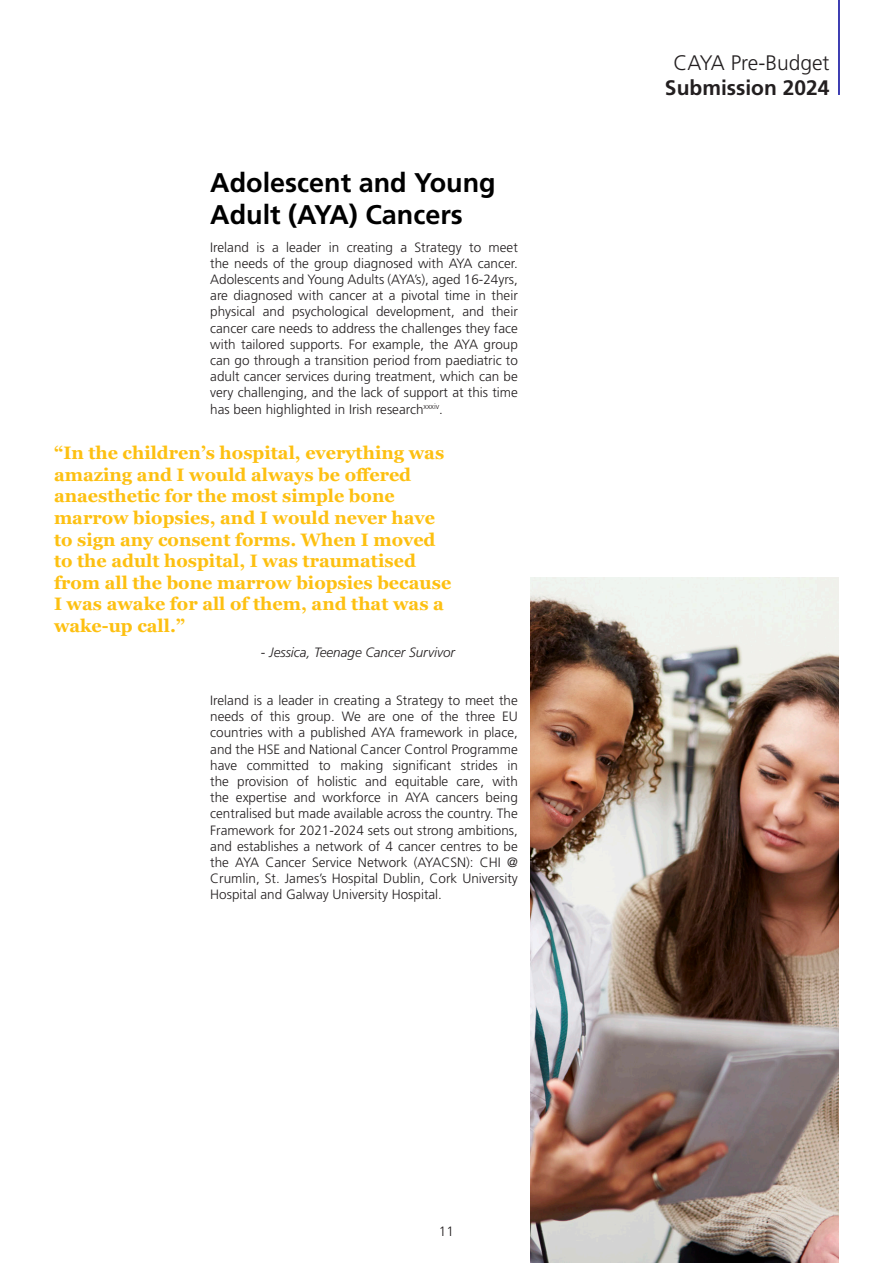
<style>
.page{position:relative;width:893px;height:1263px;background:#fff}
.page>*{position:absolute;margin:0;border:0;box-sizing:border-box;transform-origin:0 0}
.subheader{font:700 27px/32.4px "Frutiger LT Std";color:#000}
.t1{font:300 21px "Frutiger LT Std";color:#231f20}
.t2{font:700 21px "Frutiger LT Std";color:#231f20}
.subsubheader{font:700 18px/21.6px "Georgia";color:#fdc011}
.body{font:300 13.5px/16.2px "Frutiger LT Std";color:#231f20;text-align:justify}
.subsubheader-2{font:italic 300 13.5px "Frutiger LT Std";color:#231f20}
</style>
<div class="page">
<hr style="left:838px;top:0;width:2px;height:95px;background:#009">
<img style="left:531px;top:578px;width:307px;height:684px">
<p class="subheader" style="left:210px;top:166px;width:287px">Adolescent and Young<br>Adult (AYA) Cancers</p>
<p class="body" style="left:210px;top:239px;width:309px">Ireland is a leader in creating a Strategy to meet the needs of the group diagnosed with AYA cancer.<br>Adolescents and Young Adults (AYA’s), aged 16-24yrs, are diagnosed with cancer at a pivotal time in their physical and psychological development, and their cancer care needs to address the challenges they face with tailored supports. For example, the AYA group can go through a transition period from paediatric to adult cancer services during treatment, which can be very challenging, and the lack of support at this time has been highlighted in Irish research<sup>xxxiv</sup>.</p>
<p class="subsubheader" style="left:54px;top:442px;width:399px">“In the children’s hospital, everything was amazing and I would always be offered anaesthetic for the most simple bone marrow biopsies, and I would never have to sign any consent forms. When I moved to the adult hospital, I was traumatised from all the bone marrow biopsies because I was awake for all of them, and that was a wake-up call.”</p>
<p class="subsubheader-2" style="left:261px;top:644px;width:195px">- Jessica, Teenage Cancer Survivor</p>
<p class="body" style="left:210px;top:692px;width:309px">Ireland is a leader in creating a Strategy to meet the needs of this group. We are one of the three EU countries with a published AYA framework in place, and the HSE and National Cancer Control Programme have committed to making significant strides in the provision of holistic and equitable care, with the expertise and workforce in AYA cancers being centralised but made available across the country. The Framework for 2021-2024 sets out strong ambitions, and establishes a network of 4 cancer centres to be the AYA Cancer Service Network (AYACSN): CHI @ Crumlin, St. James’s Hospital Dublin, Cork University Hospital and Galway University Hospital.</p>
<p class="body" style="left:439px;top:1223px;width:17px">11</p>
<h2 class="t1" style="left:674px;top:51px;width:157px">CAYA Pre-Budget</h2>
<h2 class="t2" style="left:665px;top:75px;width:166px">Submission 2024</h2>
</div>
